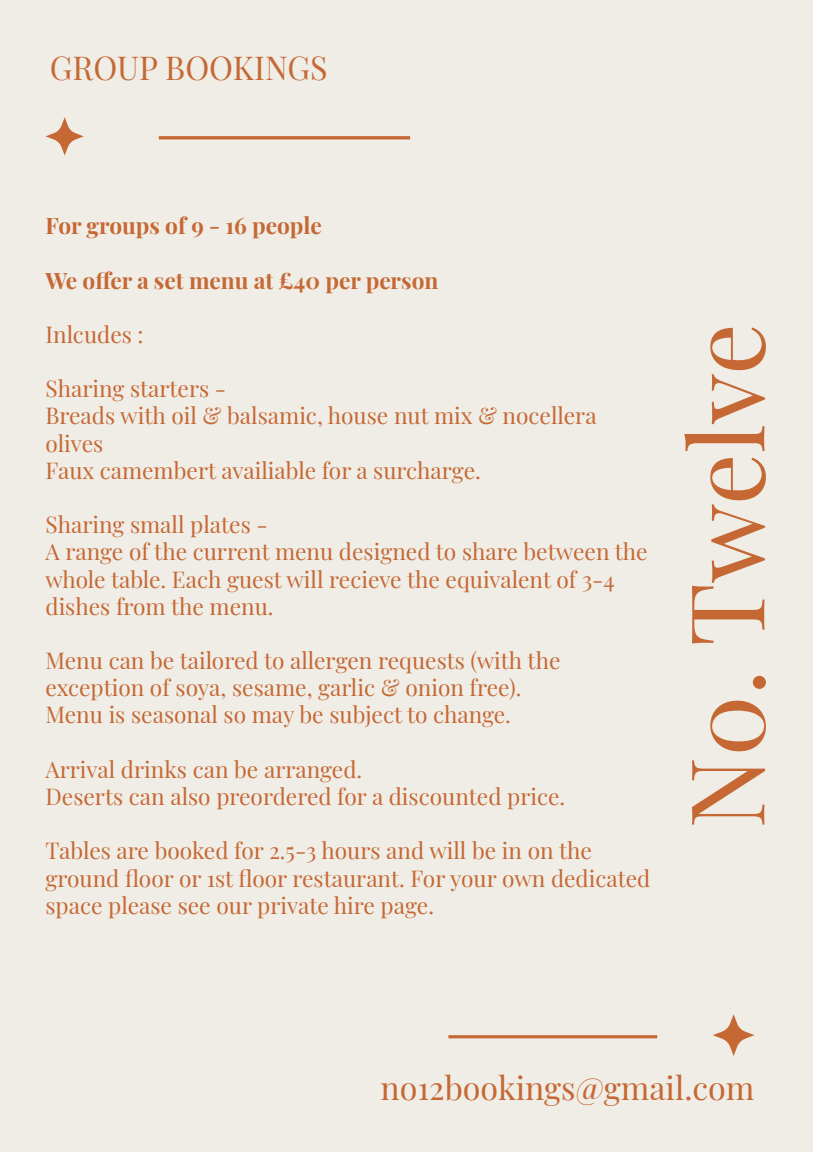
<style>
.page{position:relative;width:813px;height:1152px;background:#fff}
.page>*{position:absolute;margin:0;border:0;box-sizing:border-box;transform-origin:0 0}
.t1{font:102.4px "Playfair Display";color:#c66834}
.t2{font:32.4px "Playfair Display";color:#c66834}
.t3{font:22.8px/27.2px "Playfair Display";color:#c66834}
.t4{font:700 22.8px "Playfair Display";color:#c66834}
</style>
<div class="page">
<div style="left:0;top:0;width:812px;height:1152px;background:#efede6"></div>
<hr style="left:159px;top:136px;width:251px;height:3px;background:#c66834">
<hr style="left:448px;top:1035px;width:209px;height:3px;background:#c66834">
<svg style="left:713px;top:1014px;width:41px;height:42px"></svg>
<svg style="left:45px;top:117px;width:39px;height:39px"></svg>
<h2 class="t2" style="left:50px;top:43px;width:279px">GROUP BOOKINGS</h2>
<p class="t4" style="left:45px;top:208px;width:277px">For groups of 9 - 16 people</p>
<p class="t4" style="left:45px;top:262px;width:394px">We offer a set menu at £40 per person</p>
<p class="t3" style="left:45px;top:319px;width:100px">Inlcudes :</p>
<p class="t3" style="left:45px;top:373px;width:552px">Sharing starters -<br>Breads with oil &amp; balsamic, house nut mix &amp; nocellera olives<br>Faux camembert availiable for a surcharge.</p>
<p class="t3" style="left:45px;top:509px;width:603px">Sharing small plates -<br>A range of the current menu designed to share between the whole table. Each guest will recieve the equivalent of 3-4 dishes from the menu.</p>
<p class="t3" style="left:45px;top:645px;width:516px">Menu can be tailored to allergen requests (with the exception of soya, sesame, garlic &amp; onion free).<br>Menu is seasonal so may be subject to change.</p>
<p class="t3" style="left:45px;top:754px;width:521px">Arrival drinks can be arranged.<br>Deserts can also preordered for a discounted price.</p>
<p class="t3" style="left:45px;top:835px;width:606px">Tables are booked for 2.5-3 hours and will be in on the ground floor or 1st floor restaurant. For your own dedicated space please see our private hire page.</p>
<h1 class="t1" style="left:645px;top:829px;width:507px;rotate:-90deg">N0. Twelve</h1>
<h2 class="t2" style="left:380px;top:1063px;width:375px">no12bookings@gmail.com</h2>
</div>
